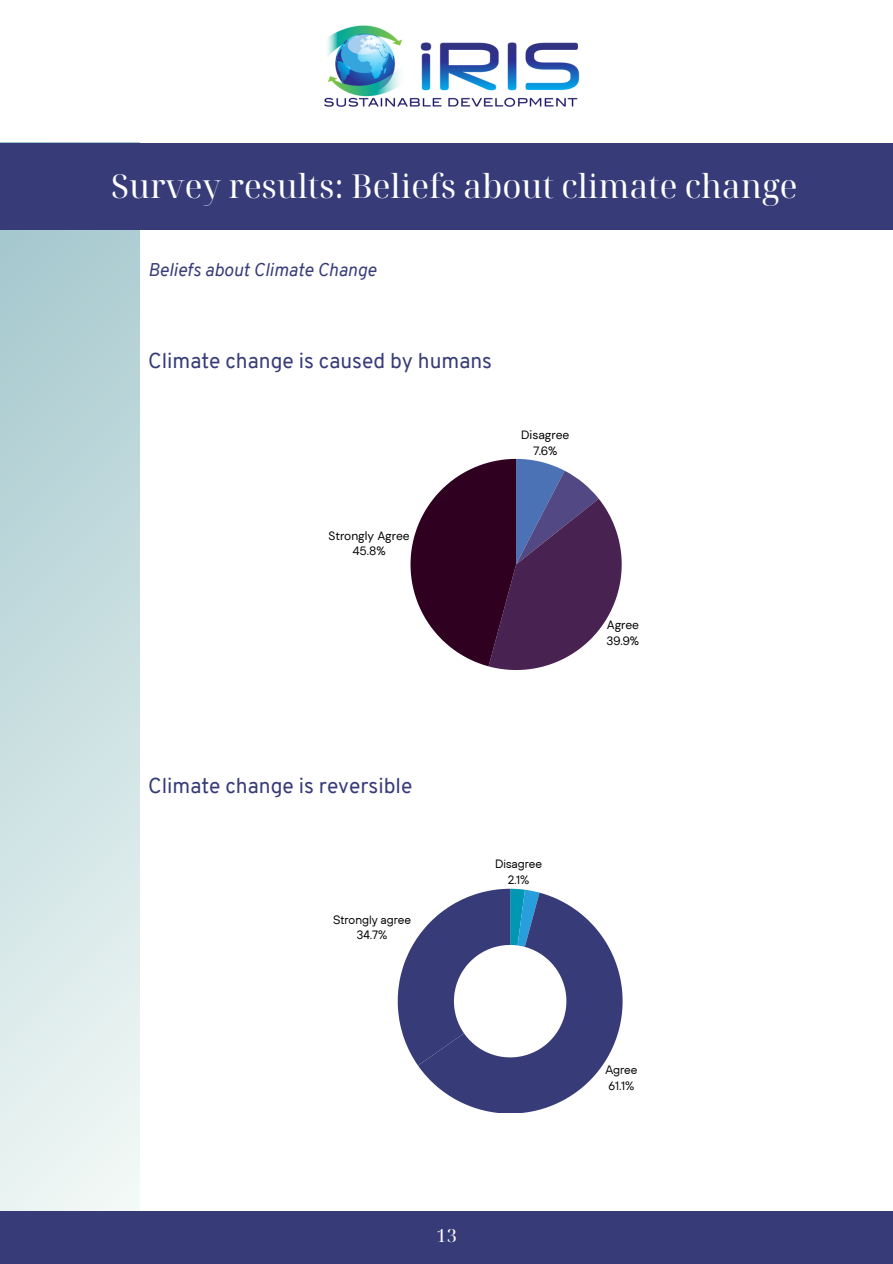
<style>
.page{position:relative;width:893px;height:1264px;background:#fff}
.page>*{position:absolute;margin:0;border:0;box-sizing:border-box;transform-origin:0 0}
.t1{font:33px "Noto Serif Display";color:#fff}
.t2{font:21px "Overpass";color:#373c79}
.t3{font:italic 18px "Overpass";color:#373c79}
.t4{font:18px "Noto Serif Display";color:#fff}
.t5{font:12px "DM Sans";color:#000001}
.t6{font:12px "TT Hoves";color:#000001}
</style>
<div class="page">
<svg style="left:0;top:229px;width:139px;height:981px;background:#cbe0e1"></svg>
<div style="left:0;top:143px;width:892px;height:86px;background:#373c79"></div>
<img style="left:324px;top:25px;width:256px;height:82px">
<svg style="left:410px;top:459px;width:211px;height:211px"></svg>
<div style="left:0;top:1210px;width:892px;height:53px;background:#373c79"></div>
<svg style="left:397px;top:888px;width:225px;height:224px"></svg>
<p class="t1" style="left:111px;top:163px;width:687px">Survey results: Beliefs about climate change</p>
<p class="t3" style="left:148px;top:262px;width:230px">Beliefs about Climate Change</p>
<p class="t2" style="left:148px;top:352px;width:345px">Climate change is caused by humans</p>
<p class="t5" style="left:328px;top:527px;width:83px">Strongly Agree</p>
<p class="t5" style="left:352px;top:543px;width:35px">45.8%</p>
<p class="t5" style="left:521px;top:427px;width:50px">Disagree</p>
<p class="t5" style="left:533px;top:442px;width:26px">7.6%</p>
<p class="t5" style="left:606px;top:617px;width:34px">Agree</p>
<p class="t5" style="left:606px;top:632px;width:34px">39.9%</p>
<p class="t2" style="left:148px;top:777px;width:266px">Climate change is reversible</p>
<p class="t6" style="left:333px;top:911px;width:79px">Strongly agree</p>
<p class="t6" style="left:357px;top:927px;width:32px">34.7%</p>
<p class="t6" style="left:495px;top:856px;width:49px">Disagree</p>
<p class="t6" style="left:507px;top:871px;width:23px">2.1%</p>
<p class="t6" style="left:605px;top:1062px;width:33px">Agree</p>
<p class="t6" style="left:608px;top:1077px;width:27px">61.1%</p>
<p class="t4" style="left:436px;top:1222px;width:22px">13</p>
</div>
